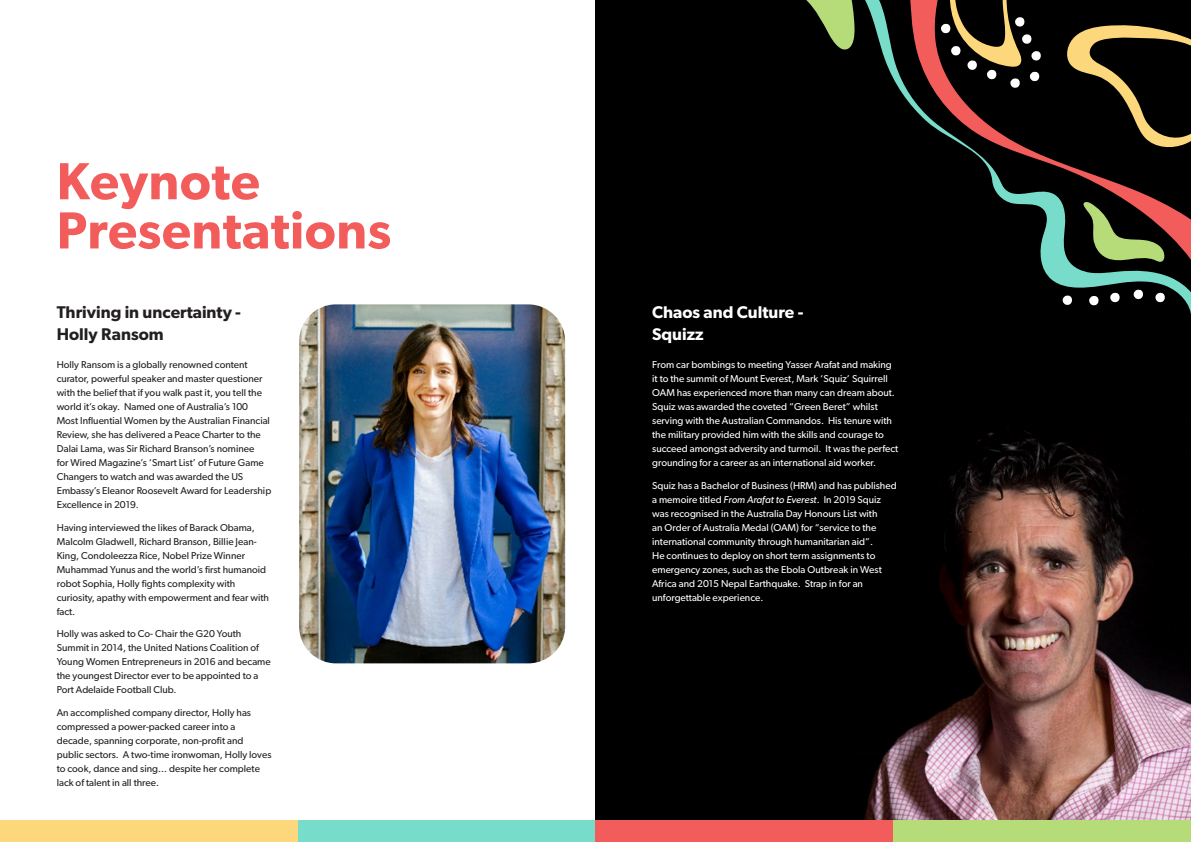
<style>
.page{position:relative;width:1191px;height:842px;background:#fff}
.page>*{position:absolute;margin:0;border:0;box-sizing:border-box;transform-origin:0 0}
.t1{font:600 52.3px/49.2px "Gibson";letter-spacing:.01em;color:#f25d5c}
.t2{font:600 17px/22px "Gibson";color:#231f20}
.t3{font:600 17px/22px "Gibson";color:#fff}
.t4{font:10px/14px "Gibson";color:#231f20}
.t5{font:10px/14px "Gibson";color:#fff}
.s1{font-style:italic}
</style>
<div class="page">
<div style="left:595px;top:0;width:596px;height:842px;background:#000"></div>
<img style="left:864px;top:431px;width:327px;height:388px">
<img style="left:299px;top:304px;width:266px;height:359px">
<svg style="left:854px;top:0;width:337px;height:314px"></svg>
<svg style="left:806px;top:0;width:48px;height:50px"></svg>
<svg style="left:1064px;top:23px;width:127px;height:126px"></svg>
<svg style="left:1154px;top:290px;width:13px;height:14px"></svg>
<svg style="left:1132px;top:287px;width:13px;height:14px"></svg>
<svg style="left:1109px;top:290px;width:13px;height:14px"></svg>
<svg style="left:1088px;top:293px;width:13px;height:14px"></svg>
<svg style="left:1061px;top:293px;width:13px;height:14px"></svg>
<svg style="left:940px;top:0;width:103px;height:90px"></svg>
<div style="left:298px;top:820px;width:297px;height:21px;background:#78dcca"></div>
<div style="left:0;top:820px;width:298px;height:21px;background:#fcd77b"></div>
<div style="left:893px;top:820px;width:298px;height:21px;background:#b6dc7a"></div>
<div style="left:595px;top:820px;width:298px;height:21px;background:#f25d5c"></div>
<h1 class="t1" style="left:57px;top:155px;width:336px">Keynote<br>Presentations</h1>
<h2 class="t2" style="left:57px;top:301px;width:186px">Thriving in uncertainty -<br>Holly Ransom</h2>
<p class="t4" style="left:57px;top:357px;width:216px">Holly Ransom is a globally renowned content curator, powerful speaker and master questioner with the belief that if you walk past it, you tell the world it’s okay. Named one of Australia’s 100<br>Most Influential Women by the Australian Financial Review, she has delivered a Peace Charter to the Dalai Lama, was Sir Richard Branson’s nominee<br>for Wired Magazine’s ‘Smart List’ of Future Game Changers to watch and was awarded the US Embassy’s Eleanor Roosevelt Award for Leadership Excellence in 2019.</p>
<p class="t4" style="left:57px;top:520px;width:214px">Having interviewed the likes of Barack Obama, Malcolm Gladwell, Richard Branson, Billie Jean-King, Condoleezza Rice, Nobel Prize Winner Muhammad Yunus and the world’s first humanoid robot Sophia, Holly fights complexity with curiosity, apathy with empowerment and fear with fact.</p>
<p class="t4" style="left:57px;top:626px;width:215px">Holly was asked to Co- Chair the G20 Youth Summit in 2014, the United Nations Coalition of Young Women Entrepreneurs in 2016 and became the youngest Director ever to be appointed to a Port Adelaide Football Club.</p>
<p class="t4" style="left:57px;top:705px;width:216px">An accomplished company director, Holly has compressed a power-packed career into a decade, spanning corporate, non-profit and public sectors. A two-time ironwoman, Holly loves to cook, dance and sing... despite her complete lack of talent in all three.</p>
<h2 class="t3" style="left:652px;top:301px;width:153px">Chaos and Culture -<br>Squizz</h2>
<p class="t5" style="left:652px;top:357px;width:247px">From car bombings to meeting Yasser Arafat and making it to the summit of Mount Everest, Mark ‘Squiz’ Squirrell OAM has experienced more than many can dream about.<br>Squiz was awarded the coveted “Green Beret” whilst serving with the Australian Commandos. His tenure with the military provided him with the skills and courage to succeed amongst adversity and turmoil. It was the perfect grounding for a career as an international aid worker.</p>
<p class="t5" style="left:652px;top:478px;width:246px">Squiz has a Bachelor of Business (HRM) and has published a memoire titled <span class="s1">From Arafat to Everest</span>. In 2019 Squiz was recognised in the Australia Day Honours List with<br>an Order of Australia Medal (OAM) for “service to the international community through humanitarian aid”.<br>He continues to deploy on short term assignments to emergency zones, such as the Ebola Outbreak in West Africa and 2015 Nepal Earthquake. Strap in for an unforgettable experience.</p>
</div>
